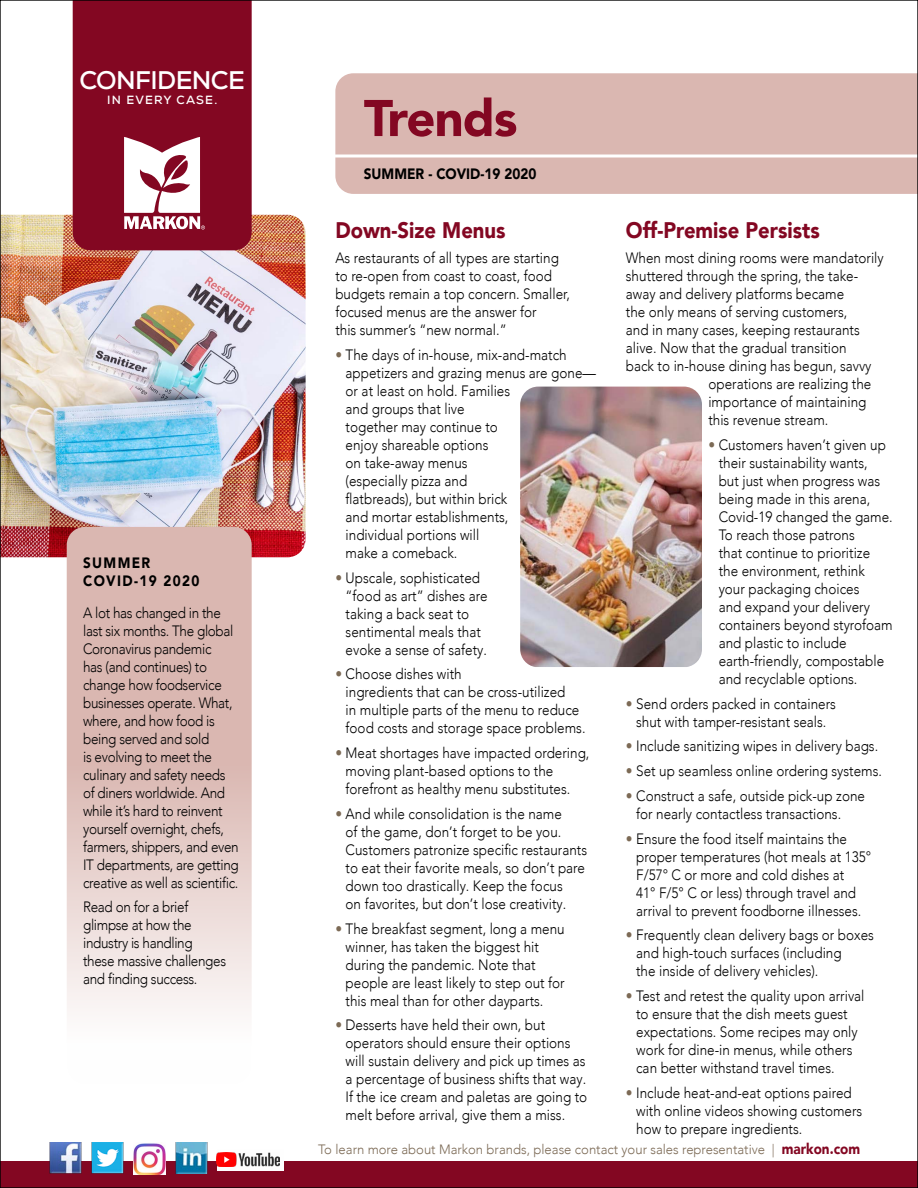
<style>
.page{position:relative;width:918px;height:1188px;background:#fff}
.page>*{position:absolute;margin:0;border:0;box-sizing:border-box;transform-origin:0 0}
.t1{font:900 51px "Avenir LT Com";letter-spacing:-.02em;color:#830722}
.t2{font:700 25.5px "Nexa";letter-spacing:-.025em;color:#fff}
.t3{font:900 22.5px "Avenir LT Com";color:#830722;scale:.9 1}
.t4{font:300 15px/18px "Avenir LT Com";color:#000;scale:.9 1}
.t5{font:300 15px/18px "Avenir LT Com";letter-spacing:-.025em;color:#000;scale:.9 1}
.t6{font:900 15px "Avenir LT Com";color:#000;scale:.9 1}
.t7{font:900 15px/18px "Avenir LT Com";letter-spacing:.1em;color:#000;scale:.9 1}
.t8{font:300 13.5px "Avenir LT Com";color:#7c6a55}
.t9{font:700 11.85px "Nexa";letter-spacing:.1em;color:#fff}
.s1{color:#7c6a55}
.s2{font-weight:900;font-size:15px;color:#830722}
</style>
<div class="page">
<div style="left:0;top:1161px;width:918px;height:27px;background:#830722"></div>
<img style="left:49px;top:1142px;width:32px;height:32px">
<img style="left:92px;top:1142px;width:32px;height:32px">
<div style="left:217px;top:1149px;width:66px;height:21px;background:#fefefe"></div>
<img style="left:217px;top:1153px;width:62px;height:14px">
<img style="left:175px;top:1142px;width:32px;height:31px">
<img style="left:133px;top:1142px;width:32px;height:32px">
<div style="left:335px;top:73px;width:581px;height:121px;background:#dab7b1"></div>
<img style="left:2px;top:215px;width:304px;height:342px">
<div style="left:73px;top:2px;width:179px;height:248px;background:#830722"></div>
<svg style="left:335px;top:154px;width:581px;height:4px"></svg>
<svg style="left:67px;top:527px;width:185px;height:558px"></svg>
<img style="left:520px;top:387px;width:182px;height:280px">
<svg style="left:124px;top:137px;width:81px;height:93px"></svg>
<h2 class="t2" style="left:79px;top:64px;width:167px">CONFIDENCE</h2>
<p class="t9" style="left:107px;top:92px;width:112px">IN EVERY CASE.</p>
<p class="t7" style="left:83px;top:554px;width:131px">SUMMER<br>COVID-19 2020</p>
<p class="t5" style="left:83px;top:603px;width:174px">A lot has changed in the last six months. The global<br>Coronavirus pandemic<br>has (and continues) to change how foodservice businesses operate. What, where, and how food is being served and sold<br>is evolving to meet the culinary and safety needs of diners worldwide. And while it’s hard to reinvent yourself overnight, chefs, farmers, shippers, and even<br>IT departments, are getting creative as well as scientific.</p>
<p class="t5" style="left:83px;top:898px;width:160px">Read on for a brief glimpse at how the industry is handling these massive challenges and finding success.</p>
<h1 class="t1" style="left:364px;top:87px;width:155px">Trends</h1>
<p class="t6" style="left:364px;top:164px;width:193px">SUMMER - COVID-19 2020</p>
<h3 class="t3" style="left:335px;top:217px;width:191px">Down-Size Menus</h3>
<p class="t4" style="left:335px;top:249px;width:262px">As restaurants of all types are starting to re-open from coast to coast, food budgets remain a top concern. Smaller, focused menus are the answer for<br>this summer’s “new normal.”</p>
<p class="t4" style="left:346px;top:346px;width:280px;text-indent:-10px"><span class="s1">•</span> The days of in-house, mix-and-match appetizers and grazing menus are gone— or at least on hold. Families<br>and groups that live<br>together may continue to<br>enjoy shareable options<br>on take-away menus<br>(especially pizza and<br>flatbreads), but within brick<br>and mortar establishments,<br>individual portions will<br>make a comeback.</p>
<p class="t4" style="left:346px;top:569px;width:159px;text-indent:-10px"><span class="s1">•</span> Upscale, sophisticated “food as art” dishes are taking a back seat to sentimental meals that evoke a sense of safety.</p>
<p class="t4" style="left:346px;top:665px;width:268px;text-indent:-10px"><span class="s1">•</span> Choose dishes with<br>ingredients that can be cross-utilized<br>in multiple parts of the menu to reduce food costs and storage space problems.</p>
<p class="t4" style="left:346px;top:744px;width:272px;text-indent:-10px"><span class="s1">•</span> Meat shortages have impacted ordering, moving plant-based options to the forefront as healthy menu substitutes.</p>
<p class="t4" style="left:346px;top:805px;width:270px;text-indent:-10px"><span class="s1">•</span> And while consolidation is the name<br>of the game, don’t forget to be you.<br>Customers patronize specific restaurants to eat their favorite meals, so don’t pare down too drastically. Keep the focus<br>on favorites, but don’t lose creativity.</p>
<p class="t4" style="left:346px;top:920px;width:245px;text-indent:-10px"><span class="s1">•</span> The breakfast segment, long a menu winner, has taken the biggest hit during the pandemic. Note that people are least likely to step out for this meal than for other dayparts.</p>
<p class="t4" style="left:346px;top:1016px;width:270px;text-indent:-10px"><span class="s1">•</span> Desserts have held their own, but operators should ensure their options will sustain delivery and pick up times as a percentage of business shifts that way.<br>If the ice cream and paletas are going to melt before arrival, give them a miss.</p>
<h3 class="t3" style="left:626px;top:217px;width:217px">Off-Premise Persists</h3>
<p class="t4" style="left:626px;top:249px;width:288px">When most dining rooms were mandatorily</p>
<p class="t4" style="left:626px;top:267px;width:260px">shuttered through the spring, the take-</p>
<p class="t4" style="left:626px;top:285px;width:244px">away and delivery platforms became</p>
<p class="t4" style="left:626px;top:303px;width:247px">the only means of serving customers,</p>
<p class="t4" style="left:626px;top:321px;width:261px">and in many cases, keeping restaurants</p>
<p class="t4" style="left:626px;top:339px;width:247px">alive. Now that the gradual transition</p>
<p class="t4" style="left:626px;top:357px;width:274px">back to in-house dining has begun, savvy</p>
<p class="t4" style="left:708px;top:375px;width:183px">operations are realizing the</p>
<p class="t4" style="left:708px;top:393px;width:177px">importance of maintaining</p>
<p class="t4" style="left:708px;top:411px;width:135px">this revenue stream.</p>
<p class="t4" style="left:719px;top:436px;width:195px;text-indent:-10px"><span class="s1">•</span> Customers haven’t given up their sustainability wants,<br>but just when progress was being made in this arena,<br>Covid-19 changed the game.<br>To reach those patrons<br>that continue to prioritize the environment, rethink your packaging choices<br>and expand your delivery containers beyond styrofoam and plastic to include earth-friendly, compostable and recyclable options.</p>
<p class="t4" style="left:626px;top:695px;width:235px;text-align:center"><span class="s1">•</span> Send orders packed in containers shut with tamper-resistant seals.</p>
<p class="t4" style="left:626px;top:737px;width:282px"><span class="s1">•</span> Include sanitizing wipes in delivery bags.</p>
<p class="t4" style="left:626px;top:762px;width:286px"><span class="s1">•</span> Set up seamless online ordering systems.</p>
<p class="t4" style="left:636px;top:787px;width:256px;text-indent:-10px"><span class="s1">•</span> Construct a safe, outside pick-up zone for nearly contactless transactions.</p>
<p class="t4" style="left:636px;top:830px;width:263px;text-indent:-10px"><span class="s1">•</span> Ensure the food itself maintains the proper temperatures (hot meals at 135° F/57° C or more and cold dishes at<br>41° F/5° C or less) through travel and arrival to prevent foodborne illnesses.</p>
<p class="t4" style="left:636px;top:926px;width:266px;text-indent:-10px"><span class="s1">•</span> Frequently clean delivery bags or boxes and high-touch surfaces (including<br>the inside of delivery vehicles).</p>
<p class="t4" style="left:636px;top:987px;width:255px;text-indent:-10px"><span class="s1">•</span> Test and retest the quality upon arrival to ensure that the dish meets guest expectations. Some recipes may only work for dine-in menus, while others can better withstand travel times.</p>
<p class="t4" style="left:636px;top:1084px;width:253px;text-indent:-10px"><span class="s1">•</span> Include heat-and-eat options paired with online videos showing customers how to prepare ingredients.</p>
<p class="t8" style="left:318px;top:1141px;width:543px">To learn more about Markon brands, please contact your sales representative | <span class="s2">markon.com</span></p>
</div>
